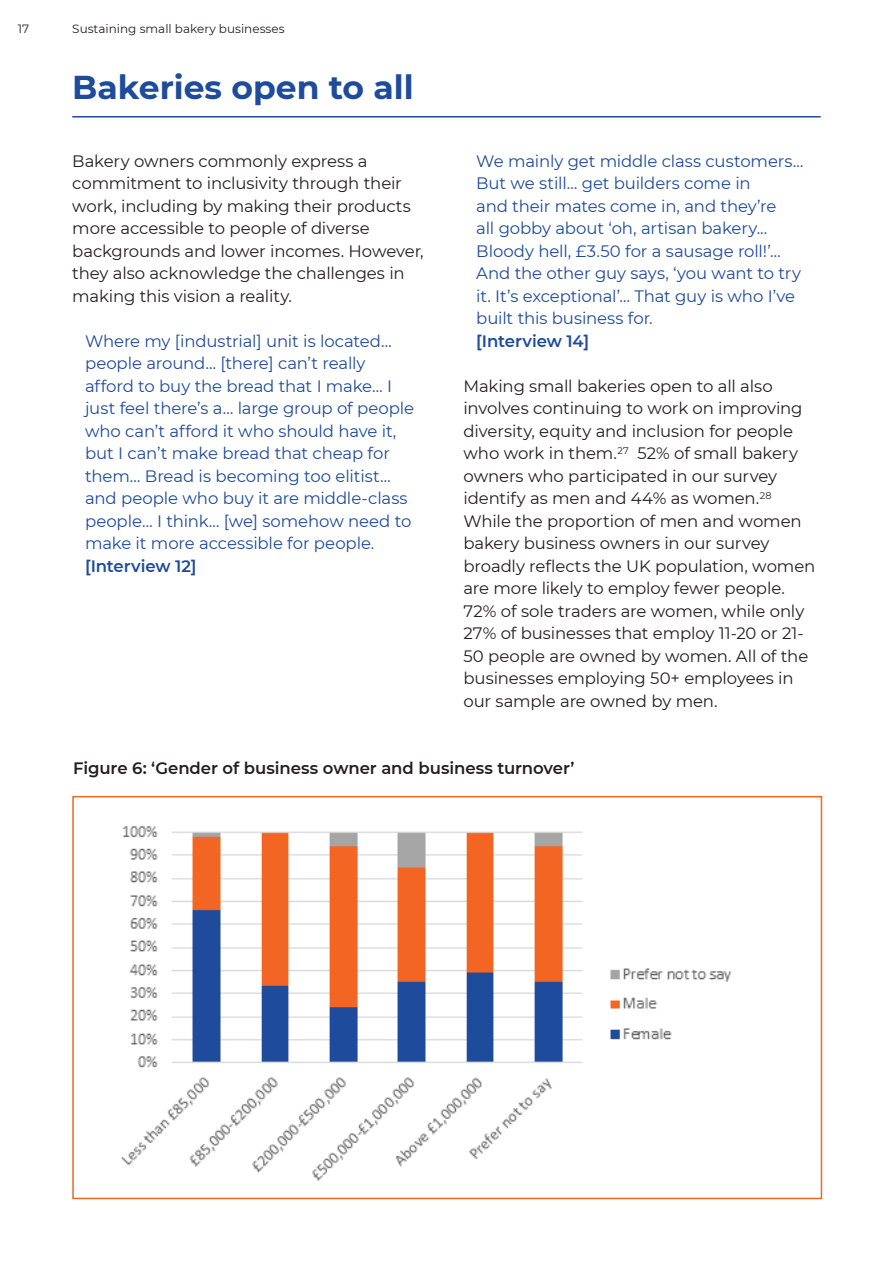
<style>
.page{position:relative;width:893px;height:1263px;background:#fff}
.page>*{position:absolute;margin:0;border:0;box-sizing:border-box;transform-origin:0 0}
.H1_blue{font:700 33px "Montserrat";color:#1e4b9b}
.Body{font:16.5px/22.5px "Montserrat";letter-spacing:-.01em;color:#231f20}
.INterview{font:16.5px/22.5px "Montserrat";letter-spacing:-.01em;color:#1e4b9b}
.Body-2{font:600 16.5px "Montserrat";letter-spacing:-.005em;color:#231f20}
.t1{font:12px "Montserrat";color:#231f20}
.s1{font-weight:600}
</style>
<div class="page">
<hr style="left:72px;top:116px;width:749px;height:2px;background:#1e4b9b">
<div style="left:72px;top:796px;width:750px;height:403px;background:#fff;border:2px solid #f26522"></div>
<img style="left:121px;top:826px;width:611px;height:356px">
<p class="t1" style="left:18px;top:21px;width:13px">17</p>
<p class="t1" style="left:72px;top:21px;width:214px">Sustaining small bakery businesses</p>
<p class="H1_blue" style="left:72px;top:63px;width:343px">Bakeries open to all</p>
<p class="Body" style="left:72px;top:149px;width:353px">Bakery owners commonly express a commitment to inclusivity through their work, including by making their products more accessible to people of diverse backgrounds and lower incomes. However, they also acknowledge the challenges in making this vision a reality.</p>
<p class="INterview" style="left:85px;top:329px;width:331px">Where my [industrial] unit is located… people around… [there] can’t really afford to buy the bread that I make… I just feel there’s a… large group of people who can’t afford it who should have it, but I can’t make bread that cheap for them… Bread is becoming too elitist… and people who buy it are middle-class people… I think… [we] somehow need to make it more accessible for people. <span class="s1">[Interview 12]</span></p>
<p class="INterview" style="left:476px;top:149px;width:329px">We mainly get middle class customers… But we still… get builders come in<br>and their mates come in, and they’re<br>all gobby about ‘oh, artisan bakery...<br>Bloody hell, £3.50 for a sausage roll!’… And the other guy says, ‘you want to try it. It’s exceptional’… That guy is who I’ve built this business for.<br><span class="s1">[Interview 14]</span></p>
<p class="Body" style="left:463px;top:374px;width:353px">Making small bakeries open to all also involves continuing to work on improving diversity, equity and inclusion for people who work in them.<sup>27</sup> 52% of small bakery owners who participated in our survey identify as men and 44% as women.<sup>28<br></sup>While the proportion of men and women bakery business owners in our survey broadly reflects the UK population, women are more likely to employ fewer people.<br>72% of sole traders are women, while only 27% of businesses that employ 11-20 or 21- 50 people are owned by women. All of the businesses employing 50+ employees in our sample are owned by men.</p>
<p class="Body-2" style="left:73px;top:756px;width:503px">Figure 6: ‘Gender of business owner and business turnover’</p>
</div>
